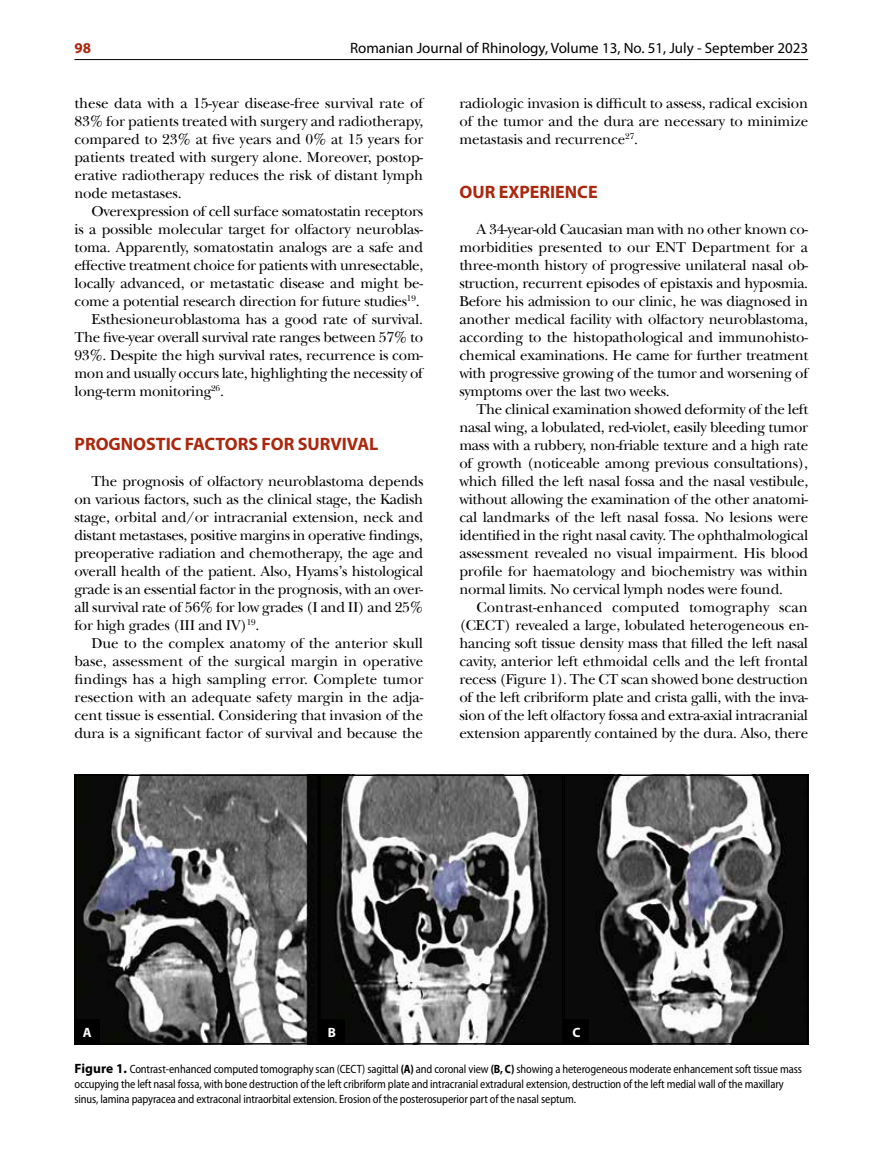
<style>
.page{position:relative;width:872px;height:1170px;background:#fff}
.page>*{position:absolute;margin:0;border:0;box-sizing:border-box;transform-origin:0 0}
.t1{font:700 18px "Myriad Pro";color:#ab270d}
.t2{font:15px/18px "Baskerville Std RO";letter-spacing:-.02em;color:#000;text-align:justify}
.t3{font:15px "Myriad Pro";color:#000}
.t4{font:700 15px "Myriad Pro";color:#ab270d}
.t5{font:700 13.5px "Myriad Pro";color:#fff}
.t6{font:semi-condensed 12px/15px "Myriad Pro";letter-spacing:-.01em;color:#000;scale:.95 1}
.s1{font-weight:700;font-stretch:normal;font-size:13.5px}
.s2{font-weight:700}
</style>
<div class="page">
<hr style="left:74px;top:59px;width:734px;height:1px;background:#000">
<img style="left:77px;top:777px;width:239px;height:264px">
<div style="left:74px;top:774px;width:245px;height:270px;border:2px solid #000"></div>
<svg style="left:322px;top:777px;width:238px;height:264px;background:#5f5f60"></svg>
<div style="left:319px;top:774px;width:244px;height:270px;border:2px solid #000"></div>
<svg style="left:566px;top:777px;width:239px;height:264px;background:#525253"></svg>
<div style="left:563px;top:774px;width:245px;height:270px;border:2px solid #000"></div>
<div style="left:74px;top:1018px;width:26px;height:26px;background:#000"></div>
<div style="left:319px;top:1018px;width:25px;height:26px;background:#000"></div>
<div style="left:563px;top:1018px;width:26px;height:26px;background:#000"></div>
<p class="t4" style="left:74px;top:38px;width:18px">98</p>
<p class="t3" style="left:350px;top:39px;width:459px">Romanian Journal of Rhinology, Volume 13, No. 51, July - September 2023</p>
<p class="t2" style="left:74px;top:94px;width:350px">these data with a 15-year disease-free survival rate of 83% for patients treated with surgery and radiotherapy, compared to 23% at five years and 0% at 15 years for patients treated with surgery alone. Moreover, postop&shy;erative radiotherapy reduces the risk of distant lymph node metastases.</p>
<p class="t2" style="left:91px;top:202px;width:333px">Overexpression of cell surface somatostatin receptors</p>
<p class="t2" style="left:74px;top:220px;width:350px">is a possible molecular target for olfactory neuroblas-</p>
<p class="t2" style="left:74px;top:238px;width:350px">toma. Apparently, somatostatin analogs are a safe and</p>
<p class="t2" style="left:74px;top:256px;width:350px">effective treatment choice for patients with unresectable,</p>
<p class="t2" style="left:74px;top:274px;width:350px">locally advanced, or metastatic disease and might be-</p>
<p class="t2" style="left:74px;top:292px;width:347px">come a potential research direction for future studies<sup>19</sup>.</p>
<p class="t2" style="left:91px;top:310px;width:333px">Esthesioneuroblastoma has a good rate of survival.</p>
<p class="t2" style="left:74px;top:328px;width:350px">The five-year overall survival rate ranges between 57% to</p>
<p class="t2" style="left:74px;top:346px;width:350px">93%. Despite the high survival rates, recurrence is com-</p>
<p class="t2" style="left:74px;top:364px;width:350px">mon and usually occurs late, highlighting the necessity of</p>
<p class="t2" style="left:74px;top:382px;width:151px">long-term monitoring<sup>26</sup>.</p>
<p class="t1" style="left:75px;top:432px;width:305px">PROGNOSTIC FACTORS FOR SURVIVAL</p>
<p class="t2" style="left:74px;top:472px;width:350px;text-indent:17px">The prognosis of olfactory neuroblastoma depends on various factors, such as the clinical stage, the Kadish stage, orbital and/or intracranial extension, neck and distant metastases, positive margins in operative findings, preoperative radiation and chemotherapy, the age and overall health of the patient. Also, Hyams’s histological grade is an essential factor in the prognosis, with an over&shy;all survival rate of 56% for low grades (I and II) and 25% for high grades (III and IV)<sup>19</sup>.</p>
<p class="t2" style="left:74px;top:634px;width:350px;text-indent:17px">Due to the complex anatomy of the anterior skull base, assessment of the surgical margin in operative findings has a high sampling error. Complete tumor resection with an adequate safety margin in the adja&shy;cent tissue is essential. Considering that invasion of the dura is a significant factor of survival and because the</p>
<p class="t2" style="left:459px;top:94px;width:350px">radiologic invasion is difficult to assess, radical excision of the tumor and the dura are necessary to minimize metastasis and recurrence<sup>27</sup>.</p>
<p class="t1" style="left:459px;top:180px;width:140px">OUR EXPERIENCE</p>
<p class="t2" style="left:459px;top:220px;width:350px;text-indent:17px">A 34-year-old Caucasian man with no other known co&shy;morbidities presented to our ENT Department for a three-month history of progressive unilateral nasal ob&shy;struction, recurrent episodes of epistaxis and hyposmia.<br>Before his admission to our clinic, he was diagnosed in another medical facility with olfactory neuroblastoma, according to the histopathological and immunohisto&shy;chemical examinations. He came for further treatment with progressive growing of the tumor and worsening of symptoms over the last two weeks.</p>
<p class="t2" style="left:459px;top:400px;width:350px;text-indent:17px">The clinical examination showed deformity of the left nasal wing, a lobulated, red-violet, easily bleeding tumor mass with a rubbery, non-friable texture and a high rate of growth (noticeable among previous consultations), which filled the left nasal fossa and the nasal vestibule, without allowing the examination of the other anatomi&shy;cal landmarks of the left nasal fossa. No lesions were identified in the right nasal cavity. The ophthalmological assessment revealed no visual impairment. His blood profile for haematology and biochemistry was within normal limits. No cervical lymph nodes were found.</p>
<p class="t2" style="left:459px;top:598px;width:350px;text-indent:17px">Contrast-enhanced computed tomography scan (CECT) revealed a large, lobulated heterogeneous en&shy;hancing soft tissue density mass that filled the left nasal cavity, anterior left ethmoidal cells and the left frontal recess (Figure 1). The CT scan showed bone destruction of the left cribriform plate and crista galli, with the inva&shy;sion of the left olfactory fossa and extra-axial intracranial extension apparently contained by the dura. Also, there</p>
<p class="t5" style="left:83px;top:1023px;width:10px">A</p>
<p class="t5" style="left:328px;top:1023px;width:10px">B</p>
<p class="t5" style="left:572px;top:1023px;width:10px">C</p>
<p class="t6" style="left:74px;top:1061px;width:767px"><span class="s1">Figure 1.</span> Contrast-enhanced computed tomography scan (CECT) sagittal <span class="s2">(A)</span> and coronal view <span class="s2">(B, C)</span> showing a heterogeneous moderate enhancement soft tissue mass occupying the left nasal fossa, with bone destruction of the left cribriform plate and intracranial extradural extension, destruction of the left medial wall of the maxillary sinus, lamina papyracea and extraconal intraorbital extension. Erosion of the posterosuperior part of the nasal septum.</p>
</div>
